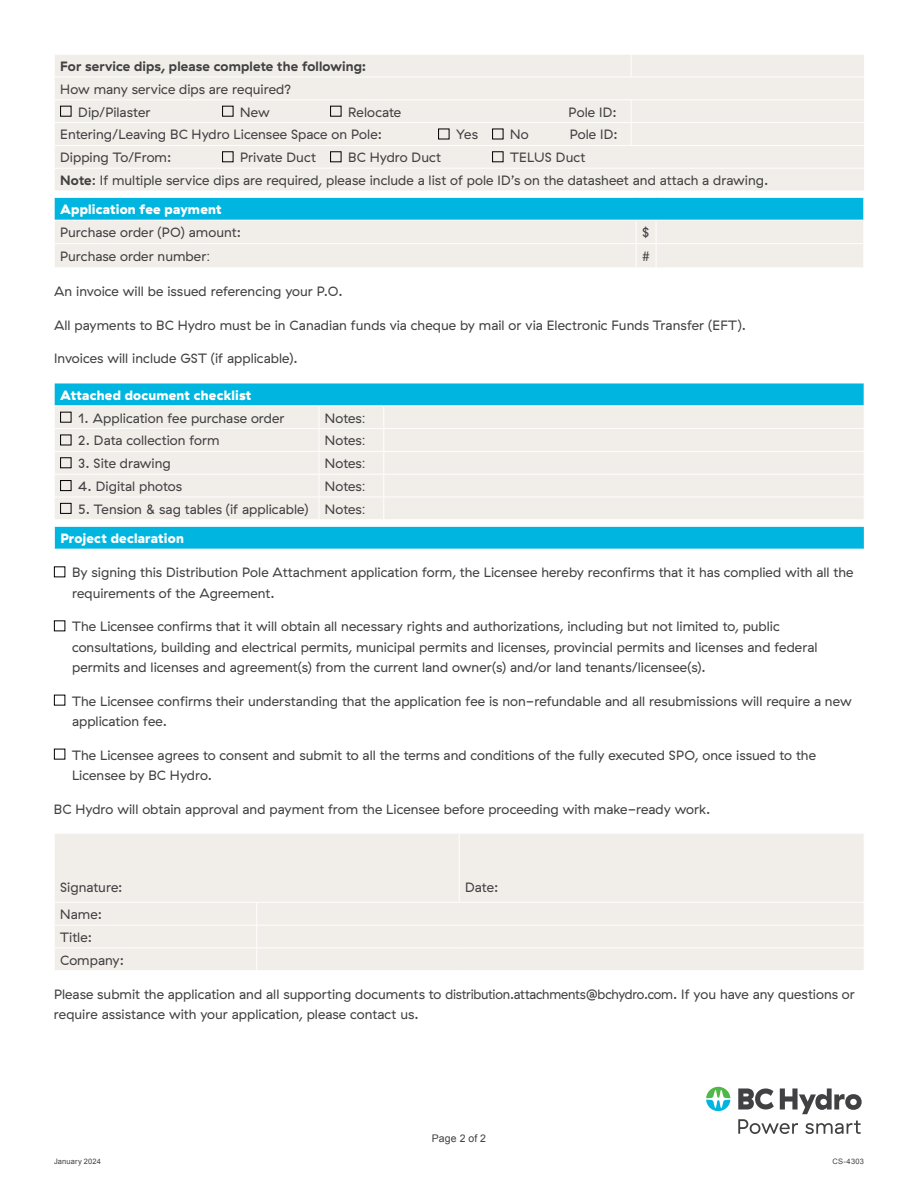
<style>
.page{position:relative;width:918px;height:1188px;background:#fff}
.page>*{position:absolute;margin:0;border:0;box-sizing:border-box;transform-origin:0 0}
.t1{font:13.5px/20.2px "GT Haptik";color:#414042}
.t2{font:900 13.5px "GT Haptik";letter-spacing:.01em;color:#fff}
.t3{font:700 13.5px "GT Haptik";letter-spacing:.01em;color:#414042}
.t4{font:10.5px "Arial";letter-spacing:.01em;color:#414042}
.t5{font:7.5px "Arial";letter-spacing:.025em;color:#414042}
.s1{font-weight:700}
.s2{font-family:"Arial"}
.s3{font-weight:900;color:#fff}
</style>
<div class="page">
<div style="left:55px;top:55px;width:809px;height:136px;background:#f1ede9"></div>
<svg style="left:631px;top:55px;width:1px;height:22px"></svg>
<hr style="left:54px;top:77px;width:577px;height:1px;background:#fff">
<hr style="left:631px;top:77px;width:96px;height:1px;background:#fff">
<hr style="left:727px;top:77px;width:138px;height:1px;background:#fff">
<hr style="left:54px;top:100px;width:577px;height:1px;background:#fff">
<hr style="left:631px;top:100px;width:96px;height:1px;background:#fff">
<hr style="left:727px;top:100px;width:138px;height:1px;background:#fff">
<hr style="left:54px;top:122px;width:577px;height:1px;background:#fff">
<hr style="left:631px;top:122px;width:96px;height:1px;background:#fff">
<svg style="left:631px;top:101px;width:1px;height:44px"></svg>
<hr style="left:727px;top:122px;width:138px;height:1px;background:#fff">
<hr style="left:54px;top:145px;width:577px;height:1px;background:#fff">
<hr style="left:631px;top:145px;width:96px;height:1px;background:#fff">
<hr style="left:727px;top:145px;width:138px;height:1px;background:#fff">
<hr style="left:54px;top:168px;width:577px;height:1px;background:#fff">
<hr style="left:631px;top:168px;width:96px;height:1px;background:#fff">
<hr style="left:727px;top:168px;width:138px;height:1px;background:#fff">
<div style="left:60px;top:106px;width:11px;height:11px;border:1px solid #000"></div>
<div style="left:222px;top:106px;width:11px;height:11px;border:1px solid #000"></div>
<div style="left:330px;top:106px;width:11px;height:11px;border:1px solid #000"></div>
<div style="left:438px;top:129px;width:11px;height:10px;border:1px solid #000"></div>
<div style="left:492px;top:129px;width:11px;height:10px;border:1px solid #000"></div>
<div style="left:222px;top:151px;width:11px;height:11px;border:1px solid #000"></div>
<div style="left:330px;top:151px;width:11px;height:11px;border:1px solid #000"></div>
<div style="left:492px;top:151px;width:11px;height:11px;border:1px solid #000"></div>
<svg style="left:54px;top:197px;width:810px;height:70px;background:#a6dce6"></svg>
<div style="left:54px;top:383px;width:810px;height:23px;background:#00b5df"></div>
<div style="left:55px;top:407px;width:809px;height:112px;background:#f1ede9"></div>
<hr style="left:54px;top:383px;width:265px;height:1px;background:#fff">
<hr style="left:319px;top:383px;width:65px;height:1px;background:#fff">
<hr style="left:384px;top:383px;width:480px;height:1px;background:#fff">
<hr style="left:54px;top:428px;width:265px;height:1px;background:#fff">
<hr style="left:319px;top:428px;width:65px;height:1px;background:#fff">
<hr style="left:384px;top:428px;width:480px;height:1px;background:#fff">
<hr style="left:54px;top:451px;width:265px;height:1px;background:#fff">
<hr style="left:319px;top:451px;width:65px;height:1px;background:#fff">
<hr style="left:384px;top:451px;width:480px;height:1px;background:#fff">
<hr style="left:54px;top:474px;width:265px;height:1px;background:#fff">
<hr style="left:319px;top:474px;width:65px;height:1px;background:#fff">
<hr style="left:384px;top:474px;width:480px;height:1px;background:#fff">
<hr style="left:54px;top:497px;width:265px;height:1px;background:#fff">
<svg style="left:54px;top:383px;width:1px;height:23px"></svg>
<hr style="left:319px;top:497px;width:65px;height:1px;background:#fff">
<svg style="left:319px;top:407px;width:1px;height:112px"></svg>
<hr style="left:384px;top:497px;width:480px;height:1px;background:#fff">
<svg style="left:383px;top:407px;width:1px;height:112px"></svg>
<div style="left:60px;top:412px;width:11px;height:11px;border:1px solid #000"></div>
<div style="left:60px;top:435px;width:11px;height:10px;border:1px solid #000"></div>
<div style="left:60px;top:457px;width:11px;height:11px;border:1px solid #000"></div>
<div style="left:60px;top:480px;width:11px;height:11px;border:1px solid #000"></div>
<div style="left:60px;top:503px;width:11px;height:11px;border:1px solid #000"></div>
<div style="left:54px;top:526px;width:810px;height:23px;background:#00b5df"></div>
<hr style="left:54px;top:526px;width:811px;height:1px;background:#fff">
<svg style="left:54px;top:527px;width:1px;height:22px"></svg>
<div style="left:54px;top:566px;width:11px;height:11px;border:1px solid #000"></div>
<div style="left:54px;top:620px;width:11px;height:11px;border:1px solid #000"></div>
<div style="left:54px;top:695px;width:11px;height:11px;border:1px solid #000"></div>
<div style="left:54px;top:749px;width:11px;height:11px;border:1px solid #000"></div>
<div style="left:55px;top:834px;width:809px;height:136px;background:#f1ede9"></div>
<hr style="left:459px;top:833px;width:1px;height:69px;background:#fff">
<hr style="left:54px;top:902px;width:203px;height:1px;background:#fff">
<hr style="left:257px;top:902px;width:202px;height:1px;background:#fff">
<hr style="left:459px;top:902px;width:405px;height:1px;background:#fff">
<hr style="left:54px;top:925px;width:203px;height:1px;background:#fff">
<hr style="left:257px;top:925px;width:202px;height:1px;background:#fff">
<hr style="left:459px;top:925px;width:405px;height:1px;background:#fff">
<hr style="left:54px;top:948px;width:203px;height:1px;background:#fff">
<hr style="left:257px;top:948px;width:202px;height:1px;background:#fff">
<svg style="left:256px;top:903px;width:1px;height:67px"></svg>
<hr style="left:459px;top:948px;width:405px;height:1px;background:#fff">
<svg style="left:706px;top:1087px;width:24px;height:24px"></svg>
<svg style="left:738px;top:1088px;width:124px;height:46px"></svg>
<p class="t3" style="left:60px;top:58px;width:308px">For service dips, please complete the following:</p>
<p class="t1" style="left:78px;top:78px;width:215px;line-height:22.8px;text-indent:-18px">How many service dips are required?<br>Dip/Pilaster</p>
<p class="t1" style="left:240px;top:102px;width:31px">New</p>
<p class="t1" style="left:348px;top:102px;width:55px">Relocate</p>
<p class="t1" style="left:569px;top:102px;width:50px">Pole ID:</p>
<p class="t1" style="left:60px;top:125px;width:323px">Entering/Leaving BC Hydro Licensee Space on Pole:</p>
<p class="t1" style="left:456px;top:125px;width:23px">Yes</p>
<p class="t1" style="left:510px;top:125px;width:20px">No</p>
<p class="t1" style="left:570px;top:125px;width:50px">Pole ID:</p>
<p class="t1" style="left:60px;top:148px;width:113px">Dipping To/From:</p>
<p class="t1" style="left:240px;top:148px;width:77px">Private Duct</p>
<p class="t1" style="left:348px;top:148px;width:94px">BC Hydro Duct</p>
<p class="t1" style="left:60px;top:146px;width:710px;line-height:22.8px;text-indent:450px">TELUS Duct<br><span class="s1">Note</span>: If multiple service dips are required, please include a list of pole ID’s on the datasheet and attach a drawing.</p>
<p class="t2" style="left:60px;top:201px;width:163px">Application fee payment</p>
<p class="t1" style="left:60px;top:223px;width:182px">Purchase order (PO) amount:</p>
<p class="t1" style="left:642px;top:223px;width:9px">$</p>
<p class="t1" style="left:60px;top:246px;width:151px">Purchase order number<span class="s2">:</span></p>
<p class="t1" style="left:642px;top:246px;width:9px">#</p>
<p class="t1" style="left:54px;top:281px;width:290px">An invoice will be issued referencing your P.O.</p>
<p class="t1" style="left:54px;top:315px;width:694px">All payments to BC Hydro must be in Canadian funds via cheque by mail or via Electronic Funds Transfer (EFT).</p>
<p class="t1" style="left:54px;top:349px;width:245px">Invoices will include GST (if applicable).</p>
<p class="t2" style="left:60px;top:386px;width:193px">Attached document checklist</p>
<p class="t1" style="left:78px;top:408px;width:208px">1. Application fee purchase order</p>
<p class="t1" style="left:325px;top:408px;width:42px">Notes<span class="s2">:</span></p>
<p class="t1" style="left:78px;top:431px;width:143px">2. Data collection form</p>
<p class="t1" style="left:325px;top:431px;width:42px">Notes<span class="s2">:</span></p>
<p class="t1" style="left:78px;top:454px;width:94px">3. Site drawing</p>
<p class="t1" style="left:325px;top:454px;width:42px">Notes<span class="s2">:</span></p>
<p class="t1" style="left:78px;top:476px;width:105px">4. Digital photos</p>
<p class="t1" style="left:325px;top:476px;width:42px">Notes<span class="s2">:</span></p>
<p class="t1" style="left:60px;top:495px;width:307px;line-height:29.4px;text-indent:18px">5. Tension &amp; sag tables (if applicable) Notes<span class="s2">:<br></span><span class="s3">Project declaration</span></p>
<p class="t1" style="left:72px;top:563px;width:783px">By signing this Distribution Pole Attachment application form, the Licensee hereby reconfirms that it has complied with all the requirements of the Agreement.</p>
<p class="t1" style="left:72px;top:617px;width:747px">The Licensee confirms that it will obtain all necessary rights and authorizations, including but not limited to, public consultations, building and electrical permits, municipal permits and licenses, provincial permits and licenses and federal permits and licenses and agreement(s) from the current land owner(s) and/or land tenants/licensee(s).</p>
<p class="t1" style="left:72px;top:691px;width:781px">The Licensee confirms their understanding that the application fee is non-refundable and all resubmissions will require a new application fee.</p>
<p class="t1" style="left:72px;top:745px;width:746px">The Licensee agrees to consent and submit to all the terms and conditions of the fully executed SPO, once issued to the<br>Licensee by BC Hydro.</p>
<p class="t1" style="left:54px;top:799px;width:658px">BC Hydro will obtain approval and payment from the Licensee before proceeding with make-ready work.</p>
<p class="t1" style="left:60px;top:877px;width:64px">Signature:</p>
<p class="t1" style="left:465px;top:877px;width:35px">Date:</p>
<p class="t1" style="left:60px;top:903px;width:65px;line-height:22.8px">Name:<br>Title:<br>Company:</p>
<p class="t1" style="left:54px;top:984px;width:803px">Please submit the application and all supporting documents to distribution.attachments@bchydro.com. If you have any questions or require assistance with your application, please contact us.</p>
<p class="t4" style="left:432px;top:1131px;width:56px">Page 2 of 2</p>
<p class="t5" style="left:54px;top:1156px;width:48px">January 2024</p>
<p class="t5" style="left:833px;top:1156px;width:33px">CS-4303</p>
</div>
